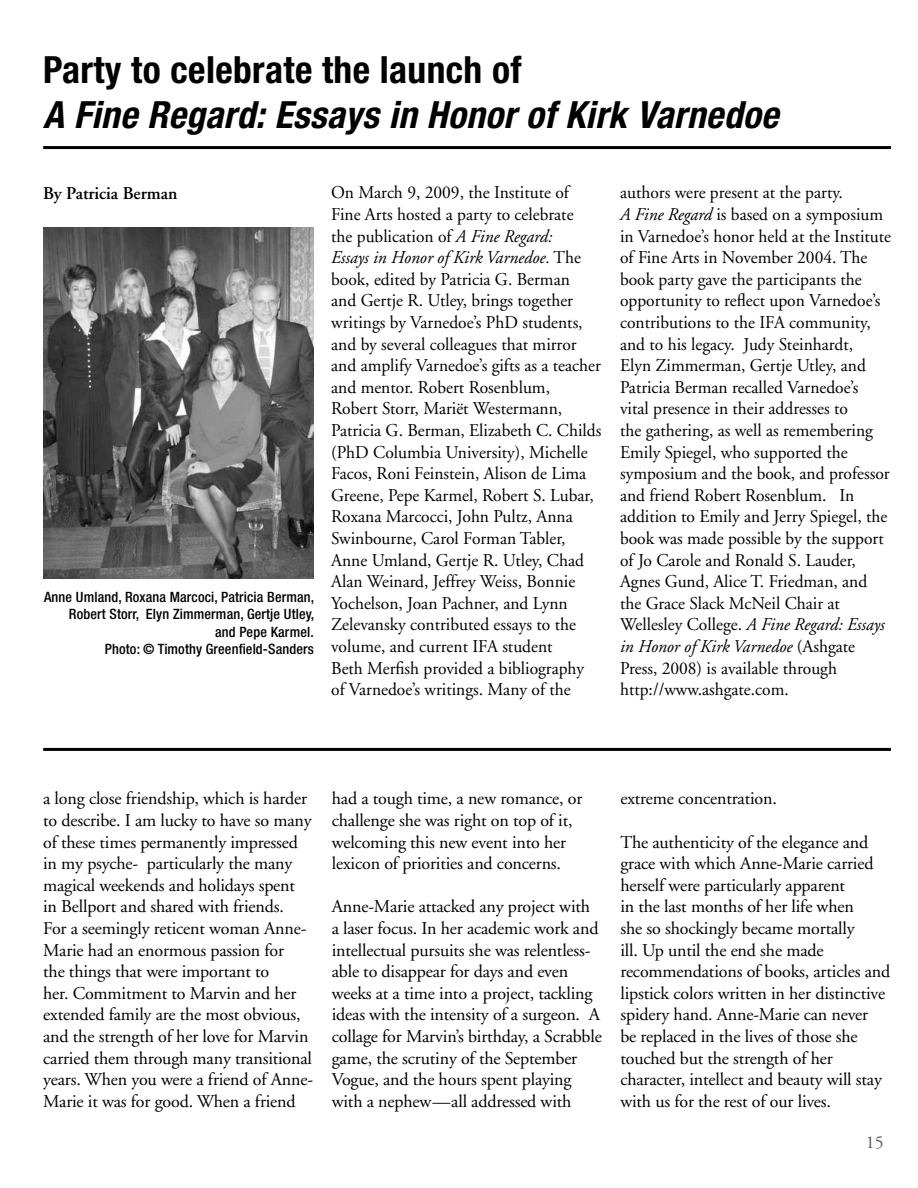
<style>
.page{position:relative;width:918px;height:1188px;background:#fff}
.page>*{position:absolute;margin:0;border:0;box-sizing:border-box;transform-origin:0 0}
.t1{font:italic 700 condensed 37.5px "Helvetica Neue";letter-spacing:.01em;color:#000}
.t2{font:700 condensed 37.5px "Helvetica Neue";letter-spacing:.01em;color:#000}
.t3{font:18px/21.6px "Adobe Garamond";letter-spacing:-.01em;color:#000}
.t4{font:600 18px "Adobe Garamond";color:#000}
.t5{font:18px "Adobe Garamond";color:#58595b}
.t6{font:500 condensed 14.25px/17.1px "Helvetica Neue";letter-spacing:.01em;color:#000;text-align:right}
.s1{font-style:italic}
</style>
<div class="page">
<hr style="left:43px;top:748px;width:848px;height:3px;background:#000">
<hr style="left:43px;top:146px;width:848px;height:3px;background:#000">
<img style="left:43px;top:227px;width:271px;height:351px">
<h1 class="t2" style="left:43px;top:47px;width:480px">Party to celebrate the launch of</h1>
<h1 class="t1" style="left:43px;top:92px;width:737px">A Fine Regard: Essays in Honor of Kirk Varnedoe</h1>
<p class="t4" style="left:43px;top:183px;width:136px">By Patricia Berman</p>
<p class="t6" style="left:44px;top:589px;width:272px">Anne Umland, Roxana Marcoci, Patricia Berman, Robert Storr, Elyn Zimmerman, Gertje Utley,<br>and Pepe Karmel.<br>Photo: © Timothy Greenfield-Sanders</p>
<p class="t3" style="left:331px;top:182px;width:272px">On March 9, 2009, the Institute of Fine Arts hosted a party to celebrate<br>the publication of <span class="s1">A Fine Regard:<br>Essays in Honor of Kirk Varnedoe.</span> The book, edited by Patricia G. Berman<br>and Gertje R. Utley, brings together writings by Varnedoe’s PhD students, and by several colleagues that mirror and amplify Varnedoe’s gifts as a teacher and mentor. Robert Rosenblum,<br>Robert Storr, Mariët Westermann, Patricia G. Berman, Elizabeth C. Childs (PhD Columbia University), Michelle Facos, Roni Feinstein, Alison de Lima Greene, Pepe Karmel, Robert S. Lubar, Roxana Marcocci, John Pultz, Anna Swinbourne, Carol Forman Tabler, Anne Umland, Gertje R. Utley, Chad Alan Weinard, Jeffrey Weiss, Bonnie Yochelson, Joan Pachner, and Lynn Zelevansky contributed essays to the volume, and current IFA student<br>Beth Merfish provided a bibliography of Varnedoe’s writings. Many of the</p>
<p class="t3" style="left:620px;top:182px;width:273px">authors were present at the party.<br><span class="s1">A Fine Regard</span> is based on a symposium in Varnedoe’s honor held at the Institute of Fine Arts in November 2004. The book party gave the participants the opportunity to reflect upon Varnedoe’s contributions to the IFA community, and to his legacy. Judy Steinhardt,<br>Elyn Zimmerman, Gertje Utley, and Patricia Berman recalled Varnedoe’s vital presence in their addresses to<br>the gathering, as well as remembering Emily Spiegel, who supported the symposium and the book, and professor and friend Robert Rosenblum. In addition to Emily and Jerry Spiegel, the book was made possible by the support of Jo Carole and Ronald S. Lauder, Agnes Gund, Alice T. Friedman, and the Grace Slack McNeil Chair at Wellesley College. <span class="s1">A Fine Regard: Essays in Honor of Kirk Varnedoe</span> (Ashgate Press, 2008) is available through http://www.ashgate.com.</p>
<p class="t3" style="left:43px;top:788px;width:272px">a long close friendship, which is harder to describe. I am lucky to have so many of these times permanently impressed in my psyche- particularly the many magical weekends and holidays spent in Bellport and shared with friends.<br>For a seemingly reticent woman Anne-Marie had an enormous passion for<br>the things that were important to<br>her. Commitment to Marvin and her extended family are the most obvious, and the strength of her love for Marvin carried them through many transitional years. When you were a friend of Anne-Marie it was for good. When a friend</p>
<p class="t3" style="left:332px;top:788px;width:252px">had a tough time, a new romance, or challenge she was right on top of it, welcoming this new event into her lexicon of priorities and concerns.</p>
<p class="t3" style="left:332px;top:896px;width:272px">Anne-Marie attacked any project with a laser focus. In her academic work and intellectual pursuits she was relentless&shy;able to disappear for days and even weeks at a time into a project, tackling ideas with the intensity of a surgeon. A collage for Marvin’s birthday, a Scrabble game, the scrutiny of the September Vogue, and the hours spent playing with a nephew—all addressed with</p>
<p class="t3" style="left:620px;top:788px;width:158px">extreme concentration.</p>
<p class="t3" style="left:620px;top:831px;width:271px">The authenticity of the elegance and grace with which Anne-Marie carried herself were particularly apparent<br>in the last months of her life when<br>she so shockingly became mortally<br>ill. Up until the end she made recommendations of books, articles and lipstick colors written in her distinctive spidery hand. Anne-Marie can never<br>be replaced in the lives of those she touched but the strength of her character, intellect and beauty will stay with us for the rest of our lives.</p>
<p class="t5" style="left:866px;top:1132px;width:19px">15</p>
</div>
